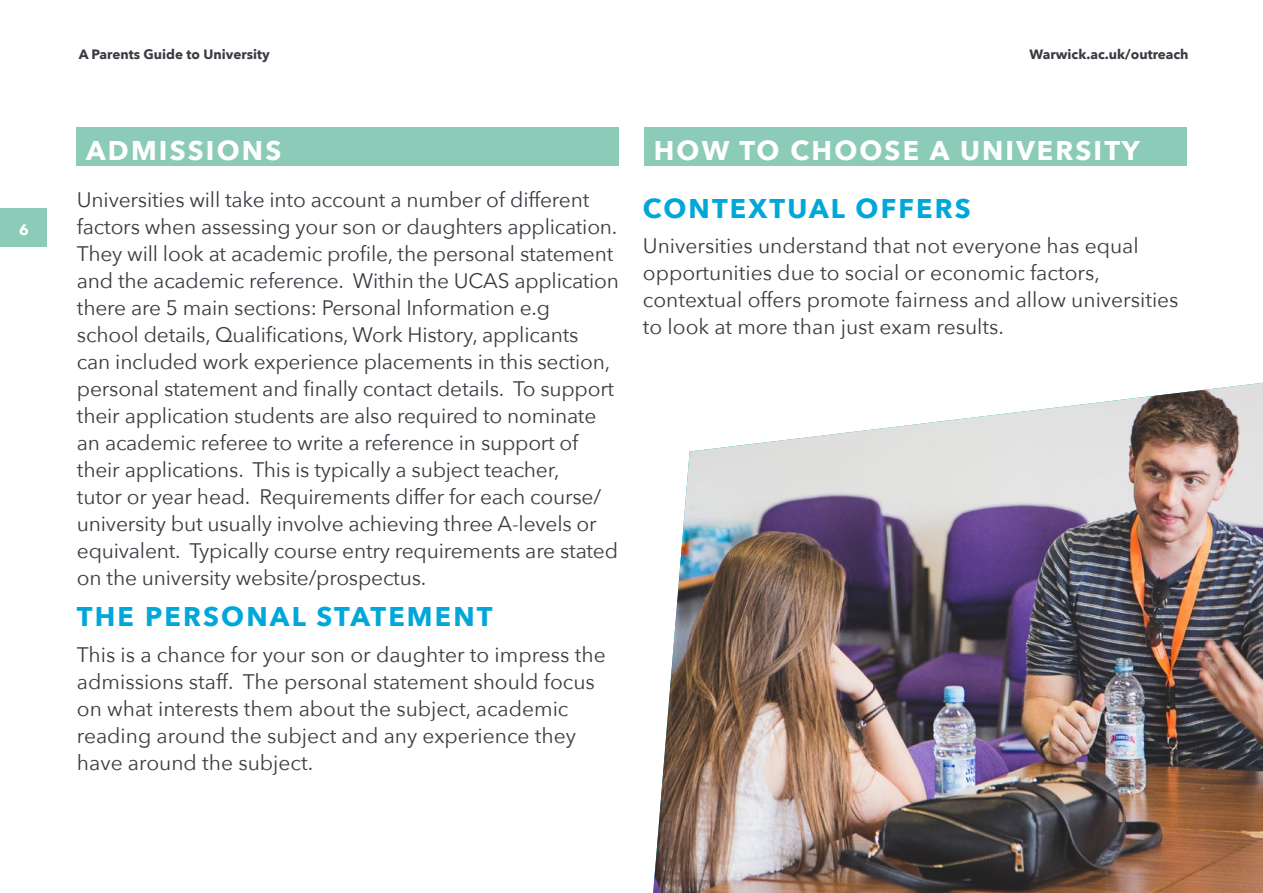
<style>
.page{position:relative;width:1263px;height:893px;background:#fff}
.page>*{position:absolute;margin:0;border:0;box-sizing:border-box;transform-origin:0 0}
.t1{font:700 27px "Avenir Next";letter-spacing:.08em;color:#00a7d8}
.t2{font:700 27px "Avenir Next";letter-spacing:.08em;color:#fff}
.t3{font:21px/27px "Avenir Next";letter-spacing:-.01em;color:#3b3c43}
.t4{font:700 15px "Avenir Next";color:#fff}
.t5{font:700 13.5px "Avenir Next";color:#3b3c43}
</style>
<div class="page">
<div style="left:0;top:208px;width:47px;height:39px;background:#8bcbb7"></div>
<img style="left:653px;top:383px;width:610px;height:510px">
<div style="left:77px;top:128px;width:542px;height:38px;background:#8bcbb7"></div>
<div style="left:644px;top:128px;width:542px;height:38px;background:#8bcbb7"></div>
<p class="t4" style="left:19px;top:217px;width:11px">6</p>
<p class="t5" style="left:79px;top:42px;width:193px">A Parents Guide to University</p>
<p class="t5" style="left:1029px;top:42px;width:161px">Warwick.ac.uk/outreach</p>
<p class="t2" style="left:86px;top:127px;width:197px">ADMISSIONS</p>
<p class="t2" style="left:654px;top:127px;width:488px">HOW TO CHOOSE A UNIVERSITY</p>
<p class="t3" style="left:77px;top:185px;width:544px">Universities will take into account a number of different factors when assessing your son or daughters application.<br>They will look at academic profile, the personal statement and the academic reference. Within the UCAS application there are 5 main sections: Personal Information e.g<br>school details, Qualifications, Work History, applicants<br>can included work experience placements in this section, personal statement and finally contact details. To support their application students are also required to nominate an academic referee to write a reference in support of their applications. This is typically a subject teacher,<br>tutor or year head. Requirements differ for each course/ university but usually involve achieving three A-levels or equivalent. Typically course entry requirements are stated on the university website/prospectus.</p>
<p class="t1" style="left:77px;top:593px;width:417px">THE PERSONAL STATEMENT</p>
<p class="t3" style="left:77px;top:640px;width:530px">This is a chance for your son or daughter to impress the admissions staff. The personal statement should focus on what interests them about the subject, academic reading around the subject and any experience they have around the subject.</p>
<p class="t1" style="left:643px;top:185px;width:329px">CONTEXTUAL OFFERS</p>
<p class="t3" style="left:643px;top:231px;width:537px">Universities understand that not everyone has equal opportunities due to social or economic factors, contextual offers promote fairness and allow universities to look at more than just exam results.</p>
</div>
